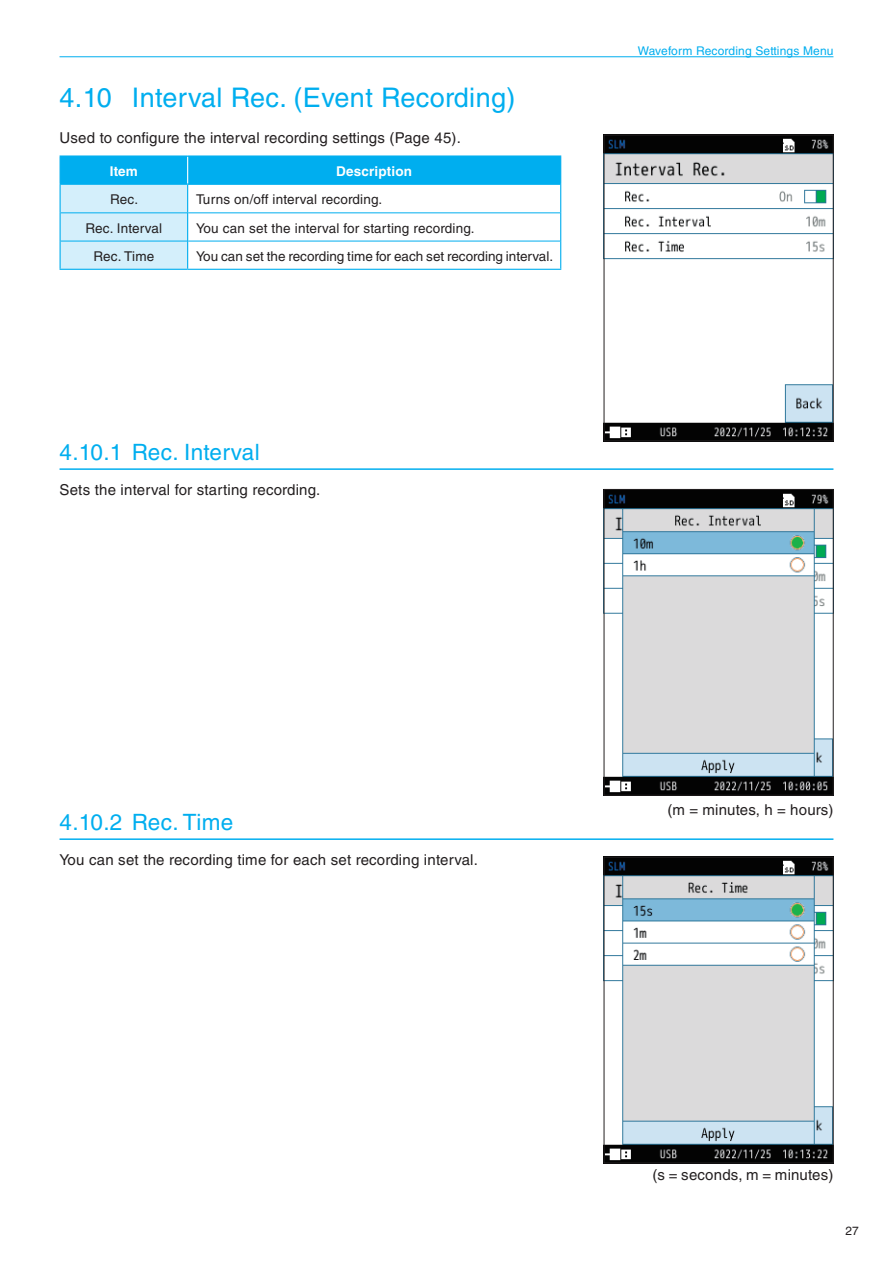
<style>
.page{position:relative;width:893px;height:1263px;background:#fff}
.page>*{position:absolute;margin:0;border:0;box-sizing:border-box;transform-origin:0 0}
.t1{font:27px "Helvetica LT Std";letter-spacing:.015em;color:#00aeef}
.t2{font:22.5px "Helvetica LT Std";letter-spacing:.015em;color:#00aeef}
.t3{font:15px "Helvetica LT Std";letter-spacing:.015em;color:#231f20}
.t4{font:13.5px "Helvetica LT Std";color:#231f20}
.t5{font:700 13.5px "Helvetica LT Std";letter-spacing:.015em;color:#fff}
.t6{font:12px "Helvetica LT Std";letter-spacing:.015em;color:#00aeef}
.t7{font:12px "Helvetica LT Std";color:#231f20}
</style>
<div class="page">
<hr style="left:60px;top:57px;width:773px;height:1px;background:#00aeef">
<hr style="left:60px;top:468px;width:773px;height:2px;background:#00aeef">
<hr style="left:60px;top:838px;width:773px;height:2px;background:#00aeef">
<hr style="left:60px;top:155px;width:128px;height:2px;background:#00aeef">
<hr style="left:188px;top:155px;width:373px;height:2px;background:#00aeef">
<svg style="left:60px;top:156px;width:501px;height:113px"></svg>
<hr style="left:60px;top:269px;width:128px;height:1px;background:#00aeef">
<hr style="left:188px;top:269px;width:373px;height:1px;background:#00aeef">
<img style="left:606px;top:137px;width:225px;height:302px">
<div style="left:604px;top:135px;width:229px;height:306px;border:1px solid #231f20"></div>
<img style="left:606px;top:491px;width:225px;height:302px">
<div style="left:604px;top:489px;width:229px;height:306px;border:1px solid #231f20"></div>
<img style="left:606px;top:859px;width:225px;height:302px">
<div style="left:604px;top:857px;width:229px;height:306px;border:1px solid #231f20"></div>
<h1 class="t1" style="left:60px;top:82px;width:457px">4.10 Interval Rec. (Event Recording)</h1>
<p class="t3" style="left:60px;top:129px;width:403px">Used to configure the interval recording settings (Page 45).</p>
<p class="t5" style="left:110px;top:163px;width:30px">Item</p>
<p class="t5" style="left:336px;top:163px;width:77px">Description</p>
<p class="t4" style="left:110px;top:192px;width:30px">Rec.</p>
<p class="t4" style="left:196px;top:192px;width:188px">Turns on/off interval recording.</p>
<p class="t4" style="left:85px;top:220px;width:78px">Rec. Interval</p>
<p class="t4" style="left:196px;top:220px;width:280px">You can set the interval for starting recording.</p>
<p class="t4" style="left:93px;top:248px;width:62px">Rec. Time</p>
<p class="t4" style="left:196px;top:248px;width:359px">You can set the recording time for each set recording interval.</p>
<h2 class="t2" style="left:60px;top:439px;width:202px">4.10.1 Rec. Interval</h2>
<p class="t3" style="left:60px;top:481px;width:262px">Sets the interval for starting recording.</p>
<p class="t6" style="left:638px;top:43px;width:197px">Waveform Recording Settings Menu</p>
<h2 class="t2" style="left:60px;top:809px;width:175px">4.10.2 Rec. Time</h2>
<p class="t3" style="left:60px;top:851px;width:420px">You can set the recording time for each set recording interval.</p>
<p class="t3" style="left:667px;top:801px;width:168px">(m = minutes, h = hours)</p>
<p class="t3" style="left:652px;top:1166px;width:183px">(s = seconds, m = minutes)</p>
<p class="t7" style="left:845px;top:1224px;width:15px">27</p>
</div>
